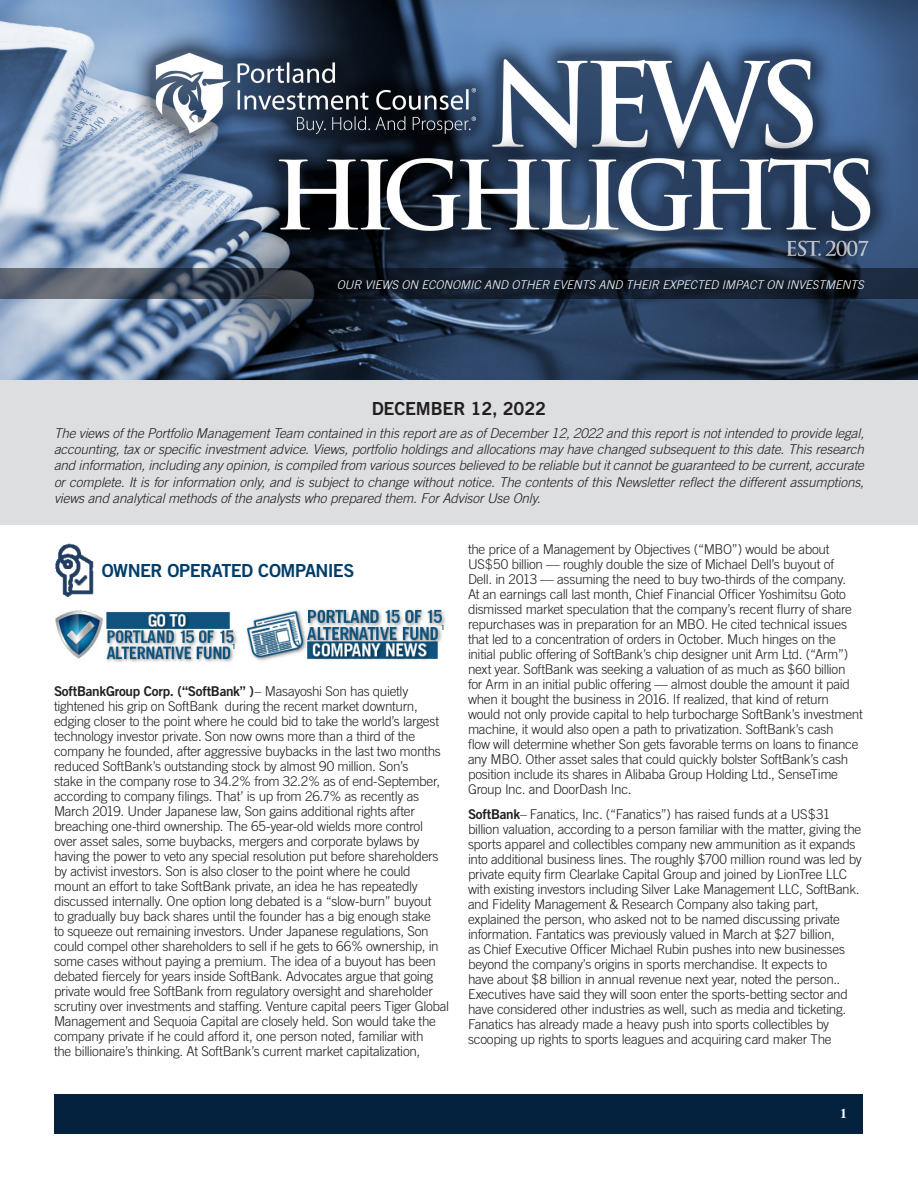
<style>
.page{position:relative;width:918px;height:1188px;background:#fff}
.page>*{position:absolute;margin:0;border:0;box-sizing:border-box;transform-origin:0 0}
.Article_-_Body{font:18px "Trade Gothic Bold Two";letter-spacing:-.035em;color:#003e69}
.t1{font:18px "Trade Gothic Bold Two";letter-spacing:-.01em;color:#231f20}
.Article_-_Body-2{font:300 13.5px/15px "Trade Gothic";letter-spacing:-.025em;color:#231f20}
.t2{font:italic 300 13.5px/16.2px "Trade Gothic";letter-spacing:-.01em;color:#231f20;text-align:justify}
.t3{font:700 13.5px "Times";color:#fff}
.t4{font:italic 300 12px "Trade Gothic";color:#fff}
.t5{font:7.05px "Trade Gothic Bold Cond Twenty";color:#003e69}
.s1{font-family:"Trade Gothic Bold Two";font-weight:400}
</style>
<div class="page">
<div style="left:55px;top:1094px;width:808px;height:39px;background:#04213e"></div>
<img style="left:0;top:0;width:918px;height:380px">
<svg style="left:0;top:268px;width:918px;height:31px;background:#232c39"></svg>
<img style="left:55px;top:543px;width:39px;height:54px">
<div style="left:0;top:380px;width:918px;height:145px;background:#dddee0"></div>
<img style="left:247px;top:609px;width:199px;height:52px">
<img style="left:55px;top:610px;width:182px;height:52px">
<p class="t4" style="left:337px;top:277px;width:529px">OUR VIEWS ON ECONOMIC AND OTHER EVENTS AND THEIR EXPECTED IMPACT ON INVESTMENTS</p>
<p class="t1" style="left:372px;top:397px;width:176px">DECEMBER 12, 2022</p>
<p class="t2" style="left:54px;top:425px;width:812px">The views of the Portfolio Management Team contained in this report are as of December 12, 2022 and this report is not intended to provide legal, accounting, tax or specific investment advice. Views, portfolio holdings and allocations may have changed subsequent to this date. This research and information, including any opinion, is compiled from various sources believed to be reliable but it cannot be guaranteed to be current, accurate or complete. It is for information only, and is subject to change without notice. The contents of this Newsletter reflect the different assumptions, views and analytical methods of the analysts who prepared them. For Advisor Use Only.</p>
<p class="Article_-_Body" style="left:102px;top:560px;width:254px">OWNER OPERATED COMPANIES</p>
<p class="t5" style="left:233px;top:643px;width:5px">1</p>
<p class="t5" style="left:442px;top:623px;width:5px">1</p>
<p class="Article_-_Body-2" style="left:54px;top:684px;width:397px"><span class="s1">SoftBankGroup Corp. (“SoftBank” )</span>– Masayoshi Son has quietly tightened his grip on SoftBank during the recent market downturn, edging closer to the point where he could bid to take the world’s largest technology investor private. Son now owns more than a third of the company he founded, after aggressive buybacks in the last two months reduced SoftBank’s outstanding stock by almost 90 million. Son’s<br>stake in the company rose to 34.2% from 32.2% as of end-September, according to company filings. That’ is up from 26.7% as recently as March 2019. Under Japanese law, Son gains additional rights after breaching one-third ownership. The 65-year-old wields more control over asset sales, some buybacks, mergers and corporate bylaws by having the power to veto any special resolution put before shareholders by activist investors. Son is also closer to the point where he could mount an effort to take SoftBank private, an idea he has repeatedly discussed internally. One option long debated is a “slow-burn” buyout<br>to gradually buy back shares until the founder has a big enough stake<br>to squeeze out remaining investors. Under Japanese regulations, Son could compel other shareholders to sell if he gets to 66% ownership, in some cases without paying a premium. The idea of a buyout has been debated fiercely for years inside SoftBank. Advocates argue that going private would free SoftBank from regulatory oversight and shareholder scrutiny over investments and staffing. Venture capital peers Tiger Global Management and Sequoia Capital are closely held. Son would take the company private if he could afford it, one person noted, familiar with<br>the billionaire’s thinking. At SoftBank’s current market capitalization,</p>
<p class="Article_-_Body-2" style="left:468px;top:541px;width:396px">the price of a Management by Objectives (“MBO”) would be about US$50 billion — roughly double the size of Michael Dell’s buyout of<br>Dell. in 2013 — assuming the need to buy two-thirds of the company.<br>At an earnings call last month, Chief Financial Officer Yoshimitsu Goto dismissed market speculation that the company’s recent flurry of share repurchases was in preparation for an MBO. He cited technical issues that led to a concentration of orders in October. Much hinges on the initial public offering of SoftBank’s chip designer unit Arm Ltd. (“Arm”) next year. SoftBank was seeking a valuation of as much as $60 billion for Arm in an initial public offering — almost double the amount it paid when it bought the business in 2016. If realized, that kind of return would not only provide capital to help turbocharge SoftBank’s investment machine, it would also open a path to privatization. SoftBank’s cash<br>flow will determine whether Son gets favorable terms on loans to finance any MBO. Other asset sales that could quickly bolster SoftBank’s cash position include its shares in Alibaba Group Holding Ltd., SenseTime Group Inc. and DoorDash Inc.</p>
<p class="Article_-_Body-2" style="left:468px;top:806px;width:395px"><span class="s1">SoftBank</span>– Fanatics, Inc. (“Fanatics”) has raised funds at a US$31 billion valuation, according to a person familiar with the matter, giving the sports apparel and collectibles company new ammunition as it expands into additional business lines. The roughly $700 million round was led by private equity firm Clearlake Capital Group and joined by LionTree LLC with existing investors including Silver Lake Management LLC, SoftBank. and Fidelity Management &amp; Research Company also taking part, explained the person, who asked not to be named discussing private information. Fantatics was previously valued in March at $27 billion,<br>as Chief Executive Officer Michael Rubin pushes into new businesses beyond the company’s origins in sports merchandise. It expects to<br>have about $8 billion in annual revenue next year, noted the person..<br>Executives have said they will soon enter the sports-betting sector and have considered other industries as well, such as media and ticketing.<br>Fanatics has already made a heavy push into sports collectibles by scooping up rights to sports leagues and acquiring card maker The</p>
<p class="t3" style="left:840px;top:1100px;width:8px">1</p>
</div>
